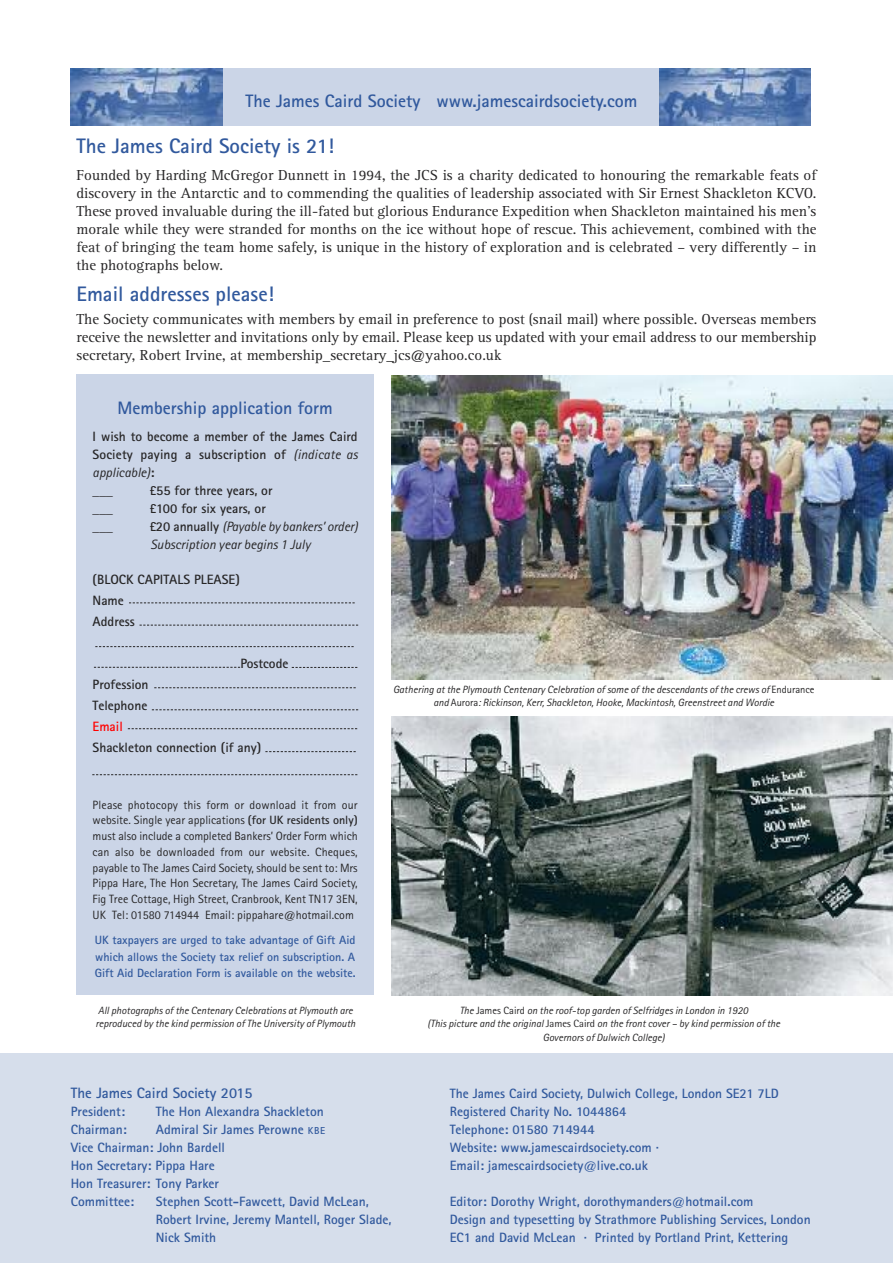
<style>
.page{position:relative;width:893px;height:1263px;background:#fff}
.page>*{position:absolute;margin:0;border:0;box-sizing:border-box;transform-origin:0 0}
.t1{font:700 21px "Rotis Sans Serif";color:#31599d}
.t2{font:700 18px "Rotis Sans Serif";color:#31599d}
.t3{font:15px/18px "Rotis Serif";color:#272627;text-align:justify}
.t4{font:700 15px "Rotis Sans Serif";color:#31599d}
.t5{font:700 13.5px/18px "Rotis Sans Serif";color:#31599d}
.t6{font:700 13.5px/18px "Rotis Sans Serif";color:#272627}
.t7{font:italic 13.5px/18px "Rotis Sans Serif";color:#272627}
.t8{font:700 13.5px "Rotis Sans Serif";color:#f00}
.t9{font:12px/15.8px "Rotis Sans Serif";color:#272627;text-align:justify}
.t10{font:700 12px/16.5px "Rotis Sans Serif";color:#31599d;text-align:justify}
.t11{font:italic 10.5px/13.5px "Rotis Sans Serif";color:#272627;text-align:center}
.s1{font-weight:400;font-style:italic}
.s2{font-weight:700;font-style:normal}
.s3{font-weight:700}
.s4{font-style:normal}
.s5{font-family:"Rotis Semi Sans";font-style:normal}
.s6{font-size:10.2px}
</style>
<div class="page">
<div style="left:0;top:1054px;width:893px;height:209px;background:#d6deeb"></div>
<div style="left:71px;top:68px;width:740px;height:58px;background:#cbd5e7"></div>
<img style="left:659px;top:68px;width:152px;height:58px">
<img style="left:391px;top:375px;width:502px;height:304px">
<img style="left:71px;top:68px;width:151px;height:57px">
<div style="left:77px;top:375px;width:297px;height:620px;background:#cbd5e7"></div>
<svg style="left:129px;top:602px;width:226px;height:1px"></svg>
<svg style="left:140px;top:625px;width:218px;height:1px"></svg>
<svg style="left:95px;top:646px;width:259px;height:1px"></svg>
<svg style="left:292px;top:667px;width:65px;height:1px"></svg>
<svg style="left:265px;top:751px;width:91px;height:1px"></svg>
<svg style="left:92px;top:774px;width:265px;height:1px"></svg>
<svg style="left:94px;top:667px;width:146px;height:1px"></svg>
<svg style="left:154px;top:687px;width:202px;height:1px"></svg>
<svg style="left:128px;top:728px;width:229px;height:1px"></svg>
<svg style="left:152px;top:709px;width:206px;height:1px"></svg>
<img style="left:391px;top:717px;width:502px;height:278px">
<p class="t2" style="left:246px;top:94px;width:394px">The James Caird Society www.jamescairdsociety.com</p>
<h1 class="t1" style="left:77px;top:139px;width:259px">The James Caird Society is 21!</h1>
<p class="t3" style="left:77px;top:168px;width:741px">Founded by Harding McGregor Dunnett in 1994, the JCS is a charity dedicated to honouring the remarkable feats of discovery in the Antarctic and to commending the qualities of leadership associated with Sir Ernest Shackleton KCVO.<br>These proved invaluable during the ill-fated but glorious Endurance Expedition when Shackleton maintained his men’s morale while they were stranded for months on the ice without hope of rescue. This achievement, combined with the feat of bringing the team home safely, is unique in the history of exploration and is celebrated – very differently – in the photographs below.</p>
<h1 class="t1" style="left:77px;top:287px;width:199px">Email addresses please!</h1>
<p class="t3" style="left:77px;top:312px;width:741px">The Society communicates with members by email in preference to post (snail mail) where possible. Overseas members receive the newsletter and invitations only by email. Please keep us updated with your email address to our membership secretary, Robert Irvine, at membership_secretary_jcs@yahoo.co.uk</p>
<p class="t2" style="left:117px;top:402px;width:217px">Membership application form</p>
<p class="t6" style="left:93px;top:429px;width:267px">I wish to become a member of the James Caird<br>Society paying a subscription of <span class="s1">(indicate as applicable)</span>:<br>___</p>
<p class="t6" style="left:150px;top:483px;width:124px">£55 for three years, or</p>
<p class="t6" style="left:93px;top:501px;width:22px">___</p>
<p class="t6" style="left:150px;top:501px;width:117px">£100 for six years, or</p>
<p class="t6" style="left:93px;top:519px;width:22px">___</p>
<p class="t7" style="left:150px;top:519px;width:209px"><span class="s2">£20 annually</span> (Payable by bankers’ order)<br>Subscription year begins 1 July</p>
<p class="t6" style="left:93px;top:570px;width:149px;line-height:21px">(BLOCK CAPITALS PLEASE)<br>Name<br>Address</p>
<p class="t6" style="left:240px;top:655px;width:49px">Postcode</p>
<p class="t6" style="left:93px;top:675px;width:57px;line-height:21px">Profession<br>Telephone</p>
<p class="t8" style="left:93px;top:721px;width:32px">Email</p>
<p class="t6" style="left:93px;top:739px;width:170px">Shackleton connection (if any)</p>
<p class="t9" style="left:93px;top:798px;width:267px">Please photocopy this form or download it from our website. Single year applications <span class="s3">(for UK residents only) </span>must also include a completed Bankers’ Order Form which can also be downloaded from our website. Cheques, payable to The James Caird Society, should be sent to: Mrs Pippa Hare, The Hon Secretary, The James Caird Society, Fig Tree Cottage, High Street, Cranbrook, Kent TN17 3EN, UK Tel: 01580 714944 Email: pippahare@hotmail.com</p>
<p class="t10" style="left:95px;top:933px;width:262px">UK taxpayers are urged to take advantage of Gift Aid which allows the Society tax relief on subscription. A Gift Aid Declaration Form is available on the website.</p>
<p class="t11" style="left:96px;top:1004px;width:261px;text-align:left">All photographs of the Centenary Celebrations at Plymouth are reproduced by the kind permission of The University of Plymouth</p>
<p class="t11" style="left:393px;top:683px;width:423px">Gathering at the Plymouth Centenary Celebration of some of the descendants of the crews of <span class="s4">Endurance </span>and <span class="s4">Aurora</span>: Rickinson, Kerr, Shackleton, Hooke, Mackintosh, Greenstreet and Wordie</p>
<p class="t11" style="left:427px;top:1005px;width:354px">The <span class="s4">James Caird</span> on the roof-top garden of Selfridges in London in 1920<br>(This picture and the original <span class="s5">James Caird</span> on the front cover – by kind permission of the<br>Governors of Dulwich College)</p>
<p class="t4" style="left:71px;top:1088px;width:183px">The James Caird Society 2015</p>
<p class="t5" style="left:71px;top:1104px;width:56px">President:</p>
<p class="t5" style="left:156px;top:1104px;width:169px">The Hon Alexandra Shackleton</p>
<p class="t5" style="left:71px;top:1122px;width:57px">Chairman:</p>
<p class="t5" style="left:71px;top:1122px;width:256px;text-indent:85px">Admiral Sir James Perowne <span class="s6">KBE<br></span>Vice Chairman: John Bardell<br>Hon Secretary: Pippa Hare<br>Hon Treasurer: Tony Parker<br>Committee:</p>
<p class="t5" style="left:156px;top:1194px;width:237px">Stephen Scott-Fawcett, David McLean,<br>Robert Irvine, Jeremy Mantell, Roger Slade,<br>Nick Smith</p>
<p class="t5" style="left:450px;top:1086px;width:331px">The James Caird Society, Dulwich College, London SE21 7LD Registered Charity No. 1044864<br>Telephone: 01580 714944<br>Website: www.jamescairdsociety.com ·<br>Email: jamescairdsociety@live.co.uk</p>
<p class="t5" style="left:450px;top:1194px;width:362px">Editor: Dorothy Wright, dorothymanders@hotmail.com<br>Design and typesetting by Strathmore Publishing Services, London<br>EC1 and David McLean · Printed by Portland Print, Kettering</p>
</div>
